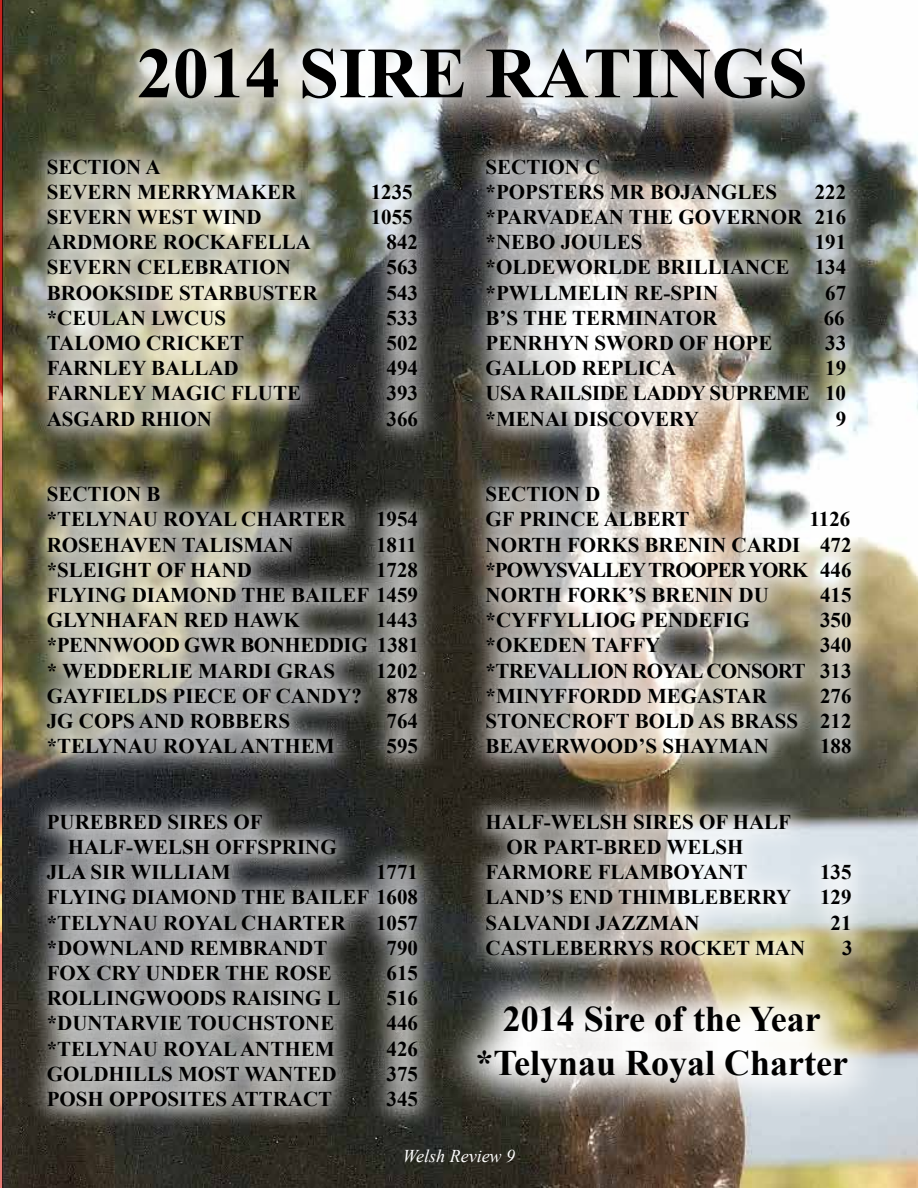
<style>
.page{position:relative;width:918px;height:1188px;background:#fff}
.page>*{position:absolute;margin:0;border:0;box-sizing:border-box;transform-origin:0 0}
.t1{font:700 72px "Times New Roman";color:#000}
.t2{font:700 36px/43.2px "Times New Roman";color:#000;text-align:center}
.t3{font:700 21px/25.2px "Times New Roman";color:#000;text-align:justify}
.t4{font:italic 18px "Times New Roman";color:#fff}
</style>
<div class="page">
<img style="left:0;top:0;width:918px;height:1188px">
<img style="left:97px;top:5px;width:752px;height:138px">
<svg style="left:440px;top:964px;width:450px;height:161px"></svg>
<svg style="left:27px;top:138px;width:413px;height:991px;background:#88887f"></svg>
<img style="left:465px;top:138px;width:409px;height:840px">
<h1 class="t1" style="left:137px;top:23px;width:672px">2014 SIRE RATINGS</h1>
<p class="t3" style="left:47px;top:153px;width:251px">SECTION A<br>SEVERN MERRYMAKER</p>
<p class="t3" style="left:371px;top:179px;width:43px">1235</p>
<p class="t3" style="left:47px;top:204px;width:216px">SEVERN WEST WIND</p>
<p class="t3" style="left:371px;top:204px;width:43px">1055</p>
<p class="t3" style="left:47px;top:229px;width:266px">ARDMORE ROCKAFELLA</p>
<p class="t3" style="left:387px;top:229px;width:33px">842</p>
<p class="t3" style="left:47px;top:254px;width:246px">SEVERN CELEBRATION</p>
<p class="t3" style="left:387px;top:254px;width:33px">563</p>
<p class="t3" style="left:47px;top:279px;width:272px">BROOKSIDE STARBUSTER</p>
<p class="t3" style="left:387px;top:279px;width:33px">543</p>
<p class="t3" style="left:47px;top:305px;width:181px">*CEULAN LWCUS</p>
<p class="t3" style="left:387px;top:305px;width:33px">533</p>
<p class="t3" style="left:47px;top:330px;width:199px">TALOMO CRICKET</p>
<p class="t3" style="left:387px;top:330px;width:33px">502</p>
<p class="t3" style="left:47px;top:355px;width:193px">FARNLEY BALLAD</p>
<p class="t3" style="left:387px;top:355px;width:33px">494</p>
<p class="t3" style="left:47px;top:380px;width:256px">FARNLEY MAGIC FLUTE</p>
<p class="t3" style="left:387px;top:380px;width:33px">393</p>
<p class="t3" style="left:47px;top:405px;width:167px">ASGARD RHION</p>
<p class="t3" style="left:387px;top:405px;width:33px">366</p>
<p class="t3" style="left:47px;top:481px;width:300px">SECTION B<br>*TELYNAU ROYAL CHARTER</p>
<p class="t3" style="left:376px;top:506px;width:43px">1954</p>
<p class="t3" style="left:47px;top:531px;width:248px">ROSEHAVEN TALISMAN</p>
<p class="t3" style="left:376px;top:531px;width:42px">1811</p>
<p class="t3" style="left:47px;top:557px;width:207px">*SLEIGHT OF HAND</p>
<p class="t3" style="left:47px;top:557px;width:373px;text-indent:329px">1728<br>FLYING DIAMOND THE BAILEF 1459<br>GLYNHAFAN RED HAWK</p>
<p class="t3" style="left:47px;top:607px;width:374px;text-indent:329px">1443 *PENNWOOD GWR BONHEDDIG 1381 * WEDDERLIE MARDI GRAS</p>
<p class="t3" style="left:47px;top:657px;width:373px;text-indent:329px">1202<br>GAYFIELDS PIECE OF CANDY? 878<br>JG COPS AND ROBBERS</p>
<p class="t3" style="left:387px;top:708px;width:33px">764</p>
<p class="t3" style="left:47px;top:733px;width:289px">*TELYNAU ROYAL ANTHEM</p>
<p class="t3" style="left:387px;top:733px;width:33px">595</p>
<p class="t3" style="left:47px;top:809px;width:217px">PUREBRED SIRES OF</p>
<p class="t3" style="left:68px;top:834px;width:270px">HALF-WELSH OFFSPRING</p>
<p class="t3" style="left:47px;top:859px;width:185px">JLA SIR WILLIAM</p>
<p class="t3" style="left:47px;top:859px;width:373px;text-indent:329px">1771<br>FLYING DIAMOND THE BAILEF 1608 *TELYNAU ROYAL CHARTER</p>
<p class="t3" style="left:376px;top:909px;width:43px">1057</p>
<p class="t3" style="left:47px;top:935px;width:282px">*DOWNLAND REMBRANDT</p>
<p class="t3" style="left:387px;top:935px;width:33px">790</p>
<p class="t3" style="left:47px;top:960px;width:287px">FOX CRY UNDER THE ROSE</p>
<p class="t3" style="left:387px;top:960px;width:33px">615</p>
<p class="t3" style="left:47px;top:985px;width:296px">ROLLINGWOODS RAISING L</p>
<p class="t3" style="left:387px;top:985px;width:33px">516</p>
<p class="t3" style="left:47px;top:1010px;width:289px">*DUNTARVIE TOUCHSTONE</p>
<p class="t3" style="left:387px;top:1010px;width:33px">446</p>
<p class="t3" style="left:47px;top:1035px;width:289px">*TELYNAU ROYAL ANTHEM</p>
<p class="t3" style="left:387px;top:1035px;width:33px">426</p>
<p class="t3" style="left:47px;top:1061px;width:291px">GOLDHILLS MOST WANTED</p>
<p class="t3" style="left:387px;top:1061px;width:33px">375</p>
<p class="t3" style="left:47px;top:1086px;width:287px">POSH OPPOSITES ATTRACT</p>
<p class="t3" style="left:387px;top:1086px;width:33px">345</p>
<p class="t3" style="left:486px;top:153px;width:293px">SECTION C<br>*POPSTERS MR BOJANGLES</p>
<p class="t3" style="left:486px;top:179px;width:362px;text-indent:329px">222 *PARVADEAN THE GOVERNOR 216 *NEBO JOULES</p>
<p class="t3" style="left:486px;top:229px;width:362px;text-indent:329px">191 *OLDEWORLDE BRILLIANCE 134 *PWLLMELIN RE-SPIN</p>
<p class="t3" style="left:825px;top:279px;width:22px">67</p>
<p class="t3" style="left:486px;top:305px;width:233px">B’S THE TERMINATOR</p>
<p class="t3" style="left:824px;top:305px;width:22px">66</p>
<p class="t3" style="left:486px;top:330px;width:288px">PENRHYN SWORD OF HOPE</p>
<p class="t3" style="left:825px;top:330px;width:22px">33</p>
<p class="t3" style="left:486px;top:355px;width:192px">GALLOD REPLICA</p>
<p class="t3" style="left:486px;top:355px;width:362px;text-indent:340px">19<br>USA RAILSIDE LADDY SUPREME 10 *MENAI DISCOVERY</p>
<p class="t3" style="left:836px;top:405px;width:12px">9</p>
<p class="t3" style="left:486px;top:481px;width:205px">SECTION D<br>GF PRINCE ALBERT</p>
<p class="t3" style="left:486px;top:506px;width:368px;text-indent:324px">1126<br>NORTH FORKS BRENIN CARDI 472 *POWYSVALLEY TROOPER YORK 446<br>NORTH FORK’S BRENIN DU</p>
<p class="t3" style="left:820px;top:582px;width:33px">415</p>
<p class="t3" style="left:486px;top:607px;width:266px">*CYFFYLLIOG PENDEFIG</p>
<p class="t3" style="left:820px;top:607px;width:33px">350</p>
<p class="t3" style="left:486px;top:632px;width:176px">*OKEDEN TAFFY</p>
<p class="t3" style="left:486px;top:632px;width:368px;text-indent:335px">340 *TREVALLION ROYAL CONSORT 313 *MINYFFORDD MEGASTAR</p>
<p class="t3" style="left:486px;top:683px;width:368px;text-indent:335px">276<br>STONECROFT BOLD AS BRASS 212<br>BEAVERWOOD’S SHAYMAN</p>
<p class="t3" style="left:820px;top:733px;width:33px">188</p>
<p class="t3" style="left:486px;top:809px;width:307px">HALF-WELSH SIRES OF HALF</p>
<p class="t3" style="left:507px;top:834px;width:238px">OR PART-BRED WELSH</p>
<p class="t3" style="left:486px;top:859px;width:263px">FARMORE FLAMBOYANT</p>
<p class="t3" style="left:820px;top:859px;width:33px">135</p>
<p class="t3" style="left:486px;top:884px;width:307px">LAND’S END THIMBLEBERRY</p>
<p class="t3" style="left:820px;top:884px;width:33px">129</p>
<p class="t3" style="left:486px;top:909px;width:216px">SALVANDI JAZZMAN</p>
<p class="t3" style="left:831px;top:909px;width:22px">21</p>
<p class="t3" style="left:486px;top:935px;width:321px">CASTLEBERRYS ROCKET MAN</p>
<p class="t3" style="left:842px;top:935px;width:12px">3</p>
<h2 class="t2" style="left:475px;top:997px;width:374px">2014 Sire of the Year *Telynau Royal Charter</h2>
<p class="t4" style="left:403px;top:1143px;width:114px">Welsh Review 9</p>
</div>
